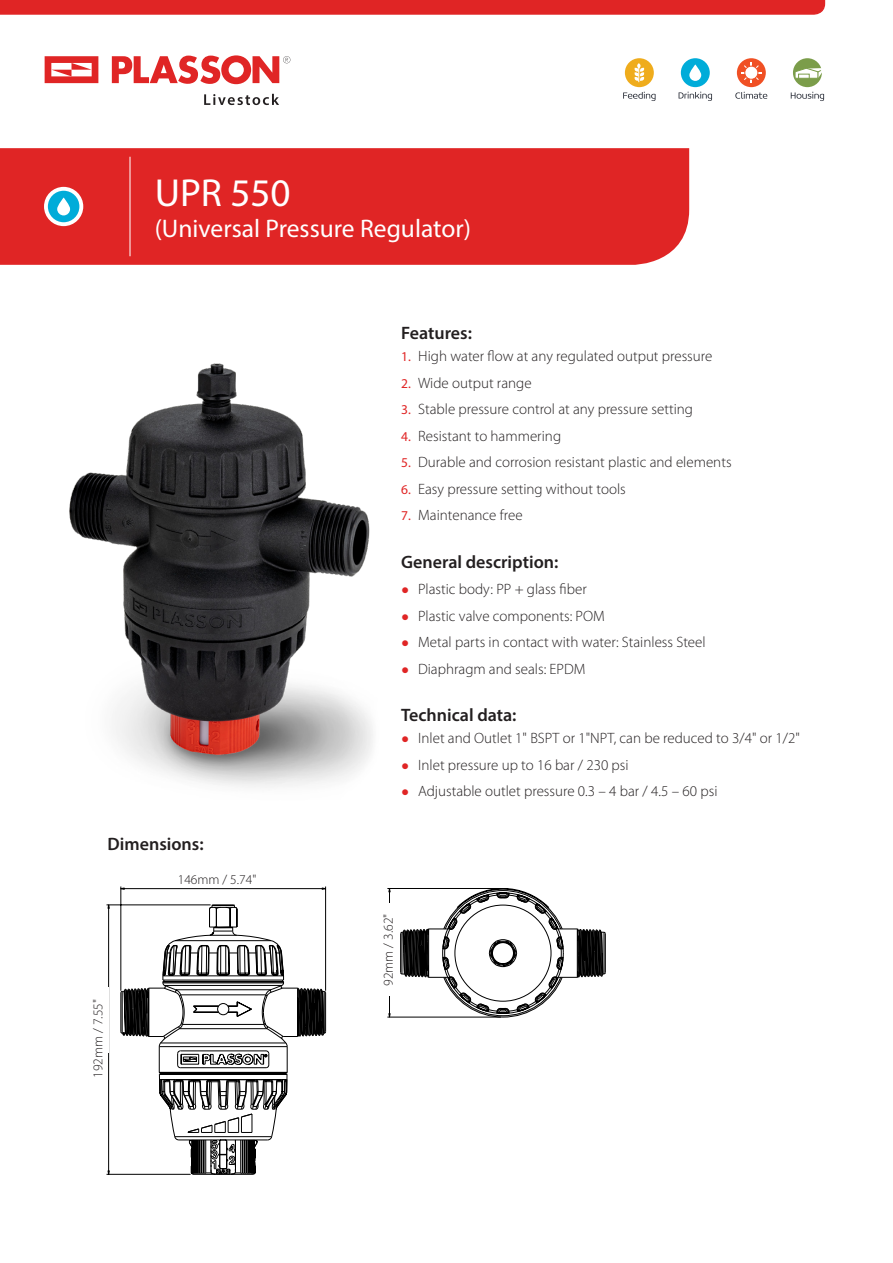
<style>
.page{position:relative;width:893px;height:1263px;background:#fff}
.page>*{position:absolute;margin:0;border:0;box-sizing:border-box;transform-origin:0 0}
.t1{font:39.15px "Myriad Pro";color:#fff}
.t2{font:25.5px "Myriad Pro";color:#fff}
.Bold_text{font:600 18px "Myriad Pro";color:#231f20}
.t3{font:300 15px "Myriad Pro";color:#231f20}
.t4{font:300 13.5px "Myriad Pro";color:#231f20}
.s1{font-weight:400;font-size:13.5px;color:#e02525}
.s2{font-family:"Arial";font-weight:400;font-size:13.5px;color:#e02525}
</style>
<div class="page">
<img style="left:69px;top:363px;width:304px;height:425px">
<div style="left:0;top:0;width:825px;height:15px;background:#e02525"></div>
<svg style="left:45px;top:56px;width:53px;height:27px"></svg>
<svg style="left:112px;top:55px;width:179px;height:29px"></svg>
<svg style="left:204px;top:94px;width:75px;height:11px"></svg>
<svg style="left:679px;top:92px;width:33px;height:9px"></svg>
<div style="left:681px;top:58px;width:29px;height:29px;background:#00acd9;border-radius:50%"></div>
<svg style="left:689px;top:64px;width:12px;height:17px"></svg>
<svg style="left:791px;top:92px;width:33px;height:9px"></svg>
<div style="left:793px;top:58px;width:29px;height:29px;background:#7b9d4a;border-radius:50%"></div>
<svg style="left:794px;top:67px;width:28px;height:12px"></svg>
<svg style="left:623px;top:92px;width:33px;height:9px"></svg>
<div style="left:625px;top:58px;width:29px;height:29px;background:#efac1c;border-radius:50%"></div>
<svg style="left:634px;top:63px;width:11px;height:19px"></svg>
<svg style="left:735px;top:92px;width:32px;height:7px"></svg>
<div style="left:737px;top:58px;width:29px;height:29px;background:#f05024;border-radius:50%"></div>
<svg style="left:741px;top:63px;width:20px;height:20px"></svg>
<div style="left:744px;top:66px;width:14px;height:14px;background:#fff;border:1px solid #f05024;border-radius:50%"></div>
<div style="left:0;top:148px;width:689px;height:117px;background:#e02525"></div>
<hr style="left:129px;top:157px;width:2px;height:99px;background:#fff">
<svg style="left:44px;top:187px;width:39px;height:39px"></svg>
<div style="left:48px;top:191px;width:31px;height:31px;background:#00acd9;border-radius:50%"></div>
<svg style="left:57px;top:198px;width:13px;height:17px"></svg>
<svg style="left:387px;top:888px;width:219px;height:130px"></svg>
<div style="left:383px;top:904px;width:13px;height:92px;background:#fff"></div>
<svg style="left:120px;top:886px;width:207px;height:146px"></svg>
<svg style="left:106px;top:904px;width:219px;height:271px"></svg>
<div style="left:192px;top:878px;width:60px;height:10px;background:#fff"></div>
<div style="left:100px;top:987px;width:8px;height:66px;background:#fff"></div>
<p class="t1" style="left:155px;top:169px;width:137px">UPR 550</p>
<p class="t2" style="left:155px;top:212px;width:318px">(Universal Pressure Regulator)</p>
<p class="Bold_text" style="left:108px;top:833px;width:98px">Dimensions:</p>
<p class="t4" style="left:90px;top:1078px;width:80px;rotate:-90deg">192mm / 7.55"</p>
<p class="t4" style="left:178px;top:871px;width:80px">146mm / 5.74"</p>
<p class="Bold_text" style="left:401px;top:321px;width:72px">Features:</p>
<p class="t3" style="left:401px;top:347px;width:313px"><span class="s1">1.</span> High water flow at any regulated output pressure</p>
<p class="t3" style="left:401px;top:374px;width:132px"><span class="s1">2.</span> Wide output range</p>
<p class="t3" style="left:401px;top:400px;width:293px"><span class="s1">3.</span> Stable pressure control at any pressure setting</p>
<p class="t3" style="left:401px;top:427px;width:162px"><span class="s1">4.</span> Resistant to hammering</p>
<p class="t3" style="left:401px;top:453px;width:332px"><span class="s1">5.</span> Durable and corrosion resistant plastic and elements</p>
<p class="t3" style="left:401px;top:480px;width:226px"><span class="s1">6.</span> Easy pressure setting without tools</p>
<p class="t3" style="left:401px;top:506px;width:123px"><span class="s1">7.</span> Maintenance free</p>
<p class="Bold_text" style="left:401px;top:550px;width:159px">General description:</p>
<p class="t3" style="left:401px;top:580px;width:187px"><span class="s2">●</span> Plastic body: PP + glass fiber</p>
<p class="t3" style="left:401px;top:606px;width:205px"><span class="s2">●</span> Plastic valve components: POM</p>
<p class="t3" style="left:401px;top:633px;width:306px"><span class="s2">●</span> Metal parts in contact with water: Stainless Steel</p>
<p class="t3" style="left:401px;top:659px;width:186px"><span class="s2">●</span> Diaphragm and seals: EPDM</p>
<p class="Bold_text" style="left:401px;top:703px;width:117px">Technical data:</p>
<p class="t3" style="left:401px;top:729px;width:400px"><span class="s2">●</span> Inlet and Outlet 1" BSPT or 1"NPT, can be reduced to 3/4" or 1/2"</p>
<p class="t3" style="left:401px;top:756px;width:229px"><span class="s2">●</span> Inlet pressure up to 16 bar / 230 psi</p>
<p class="t3" style="left:401px;top:782px;width:318px"><span class="s2">●</span> Adjustable outlet pressure 0.3 – 4 bar / 4.5 – 60 psi</p>
<p class="t4" style="left:380px;top:986px;width:74px;rotate:-90deg">92mm / 3.62"</p>
</div>
